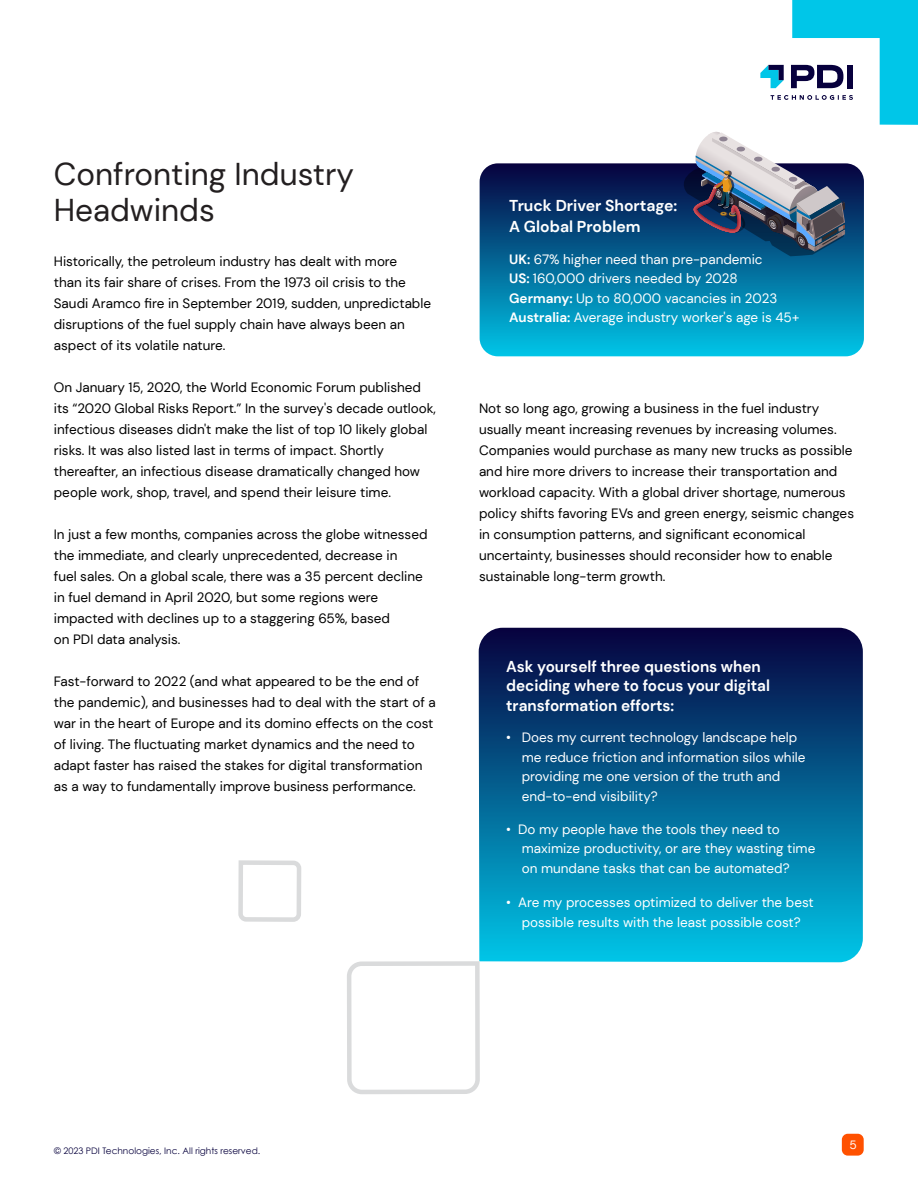
<style>
.page{position:relative;width:918px;height:1188px;background:#fff}
.page>*{position:absolute;margin:0;border:0;box-sizing:border-box;transform-origin:0 0}
.t1{font:31.5px/36px "DM Sans";color:#231f20}
.t2{font:700 15.75px/19.5px "DM Sans";color:#fff}
.t3{font:13.5px/21px "DM Sans";color:#000}
.t4{font:13.5px/19.5px "DM Sans";color:#fff}
.t5{font:12px "DM Sans";color:#fff}
.t6{font:9px "Century Gothic";color:#07003d}
.s1{font-weight:700}
</style>
<div class="page">
<svg style="left:479px;top:628px;width:384px;height:334px;background:#066594"></svg>
<svg style="left:480px;top:163px;width:384px;height:193px;background:#04719e"></svg>
<svg style="left:684px;top:132px;width:165px;height:124px"></svg>
<div style="left:842px;top:1134px;width:22px;height:22px;background:#ff5100;border-radius:6px"></div>
<svg style="left:760px;top:0;width:158px;height:125px"></svg>
<svg style="left:347px;top:959px;width:135px;height:135px"></svg>
<svg style="left:238px;top:860px;width:64px;height:62px"></svg>
<h1 class="t1" style="left:54px;top:156px;width:302px">Confronting Industry<br>Headwinds</h1>
<p class="t3" style="left:54px;top:251px;width:379px">Historically, the petroleum industry has dealt with more<br>than its fair share of crises. From the 1973 oil crisis to the Saudi Aramco fire in September 2019, sudden, unpredictable disruptions of the fuel supply chain have always been an aspect of its volatile nature.</p>
<p class="t3" style="left:54px;top:377px;width:384px">On January 15, 2020, the World Economic Forum published its “2020 Global Risks Report.” In the survey's decade outlook, infectious diseases didn't make the list of top 10 likely global risks. It was also listed last in terms of impact. Shortly thereafter, an infectious disease dramatically changed how people work, shop, travel, and spend their leisure time.</p>
<p class="t3" style="left:54px;top:524px;width:375px">In just a few months, companies across the globe witnessed the immediate, and clearly unprecedented, decrease in<br>fuel sales. On a global scale, there was a 35 percent decline in fuel demand in April 2020, but some regions were impacted with declines up to a staggering 65%, based<br>on PDI data analysis.</p>
<p class="t3" style="left:54px;top:671px;width:383px">Fast-forward to 2022 (and what appeared to be the end of the pandemic), and businesses had to deal with the start of a war in the heart of Europe and its domino effects on the cost of living. The fluctuating market dynamics and the need to adapt faster has raised the stakes for digital transformation as a way to fundamentally improve business performance.</p>
<p class="t2" style="left:509px;top:195px;width:170px;line-height:21px">Truck Driver Shortage:<br>A Global Problem</p>
<p class="t4" style="left:509px;top:249px;width:292px"><span class="s1">UK:</span> 67% higher need than pre-pandemic<br><span class="s1">US:</span> 160,000 drivers needed by 2028<br><span class="s1">Germany:</span> Up to 80,000 vacancies in 2023<br><span class="s1">Australia:</span> Average industry worker's age is 45+</p>
<p class="t3" style="left:479px;top:398px;width:377px">Not so long ago, growing a business in the fuel industry usually meant increasing revenues by increasing volumes.<br>Companies would purchase as many new trucks as possible and hire more drivers to increase their transportation and workload capacity. With a global driver shortage, numerous policy shifts favoring EVs and green energy, seismic changes in consumption patterns, and significant economical uncertainty, businesses should reconsider how to enable sustainable long-term growth.</p>
<p class="t2" style="left:506px;top:656px;width:265px">Ask yourself three questions when deciding where to focus your digital transformation efforts:</p>
<p class="t4" style="left:522px;top:728px;width:285px;text-indent:-16px">• Does my current technology landscape help me reduce friction and information silos while providing me one version of the truth and end-to-end visibility?</p>
<p class="t4" style="left:522px;top:819px;width:295px;text-indent:-16px">• Do my people have the tools they need to maximize productivity, or are they wasting time on mundane tasks that can be automated?</p>
<p class="t4" style="left:506px;top:893px;width:309px;text-align:center">• Are my processes optimized to deliver the best possible results with the least possible cost?</p>
<p class="t6" style="left:54px;top:1145px;width:208px">© 2023 PDI Technologies, Inc. All rights reserved.</p>
<p class="t5" style="left:849px;top:1137px;width:9px">5</p>
</div>
